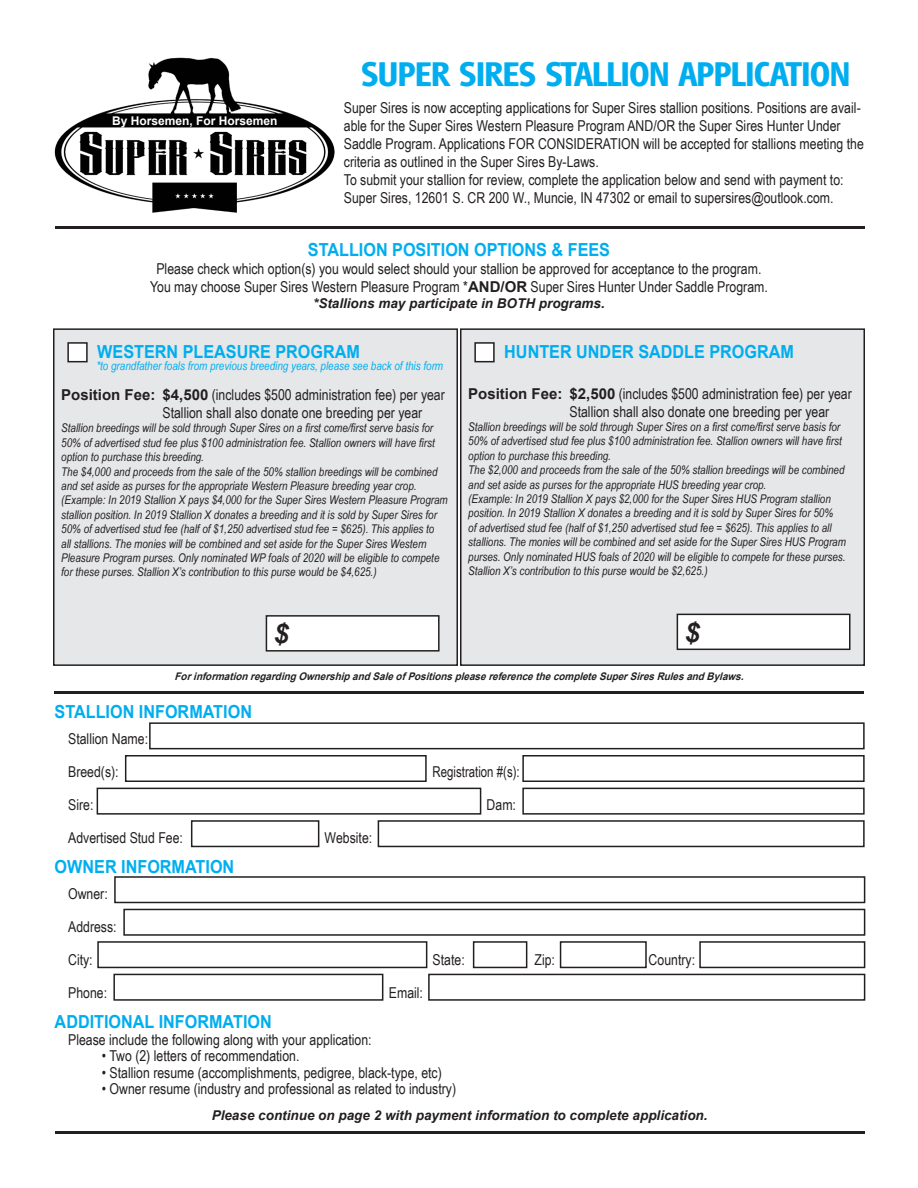
<style>
.page{position:relative;width:918px;height:1188px;background:#fff}
.page>*{position:absolute;margin:0;border:0;box-sizing:border-box;transform-origin:0 0}
.t1{font:700 33px "Glasgow Serial";color:#00aeef}
.t2{font:italic 700 27px "Arial";color:#231f20}
.t3{font:700 18px "Arial";color:#00aeef;scale:.9 1}
.t4{font:15px/18px "Arial Narrow";color:#231f20}
.t5{font:15px "Arial Narrow";color:#231f20;scale:.93 1}
.t6{font:italic 700 13.5px "Arial";color:#231f20}
.t7{font:italic 12px/14.4px "Arial Narrow";color:#231f20}
.t8{font:italic 12px "Arial Narrow";color:#00aeef}
.t9{font:700 12px "Arial";color:#fff}
.t10{font:italic 700 10.5px "Arial";color:#231f20;scale:.94 1}
.s1{font-family:"Arial";font-weight:700}
</style>
<div class="page">
<img style="left:54px;top:57px;width:281px;height:156px">
<hr style="left:55px;top:226px;width:810px;height:3px;background:#231f20">
<div style="left:54px;top:329px;width:403px;height:336px;background:#e6e7e9"></div>
<div style="left:53px;top:328px;width:405px;height:338px;border:2px solid #231f20"></div>
<hr style="left:54px;top:692px;width:810px;height:2px;background:#231f20">
<div style="left:68px;top:343px;width:19px;height:19px;background:#fff"></div>
<div style="left:67px;top:342px;width:21px;height:20px;border:2px solid #231f20"></div>
<div style="left:149px;top:722px;width:716px;height:27px;border:2px solid #231f20"></div>
<div style="left:125px;top:755px;width:302px;height:27px;border:2px solid #231f20"></div>
<div style="left:97px;top:941px;width:330px;height:27px;border:2px solid #231f20"></div>
<div style="left:473px;top:941px;width:54px;height:27px;border:2px solid #231f20"></div>
<div style="left:560px;top:941px;width:87px;height:27px;border:2px solid #231f20"></div>
<div style="left:113px;top:974px;width:270px;height:27px;border:2px solid #231f20"></div>
<div style="left:428px;top:974px;width:437px;height:27px;border:2px solid #231f20"></div>
<div style="left:522px;top:755px;width:343px;height:27px;border:2px solid #231f20"></div>
<div style="left:114px;top:876px;width:751px;height:27px;border:2px solid #231f20"></div>
<div style="left:123px;top:909px;width:742px;height:27px;border:2px solid #231f20"></div>
<div style="left:97px;top:788px;width:384px;height:27px;border:2px solid #231f20"></div>
<div style="left:522px;top:788px;width:343px;height:27px;border:2px solid #231f20"></div>
<div style="left:191px;top:820px;width:128px;height:27px;border:2px solid #231f20"></div>
<div style="left:378px;top:820px;width:487px;height:27px;border:2px solid #231f20"></div>
<div style="left:699px;top:941px;width:166px;height:27px;border:2px solid #231f20"></div>
<div style="left:461px;top:329px;width:403px;height:336px;background:#e6e7e9"></div>
<div style="left:460px;top:328px;width:405px;height:338px;border:2px solid #231f20"></div>
<div style="left:475px;top:343px;width:19px;height:19px;background:#fff"></div>
<div style="left:474px;top:342px;width:21px;height:20px;border:2px solid #231f20"></div>
<hr style="left:55px;top:1131px;width:810px;height:3px;background:#231f20">
<div style="left:266px;top:616px;width:173px;height:35px;background:#fff"></div>
<div style="left:266px;top:615px;width:174px;height:37px;border:2px solid #231f20"></div>
<div style="left:677px;top:614px;width:173px;height:35px;background:#fff"></div>
<div style="left:677px;top:614px;width:173px;height:36px;border:2px solid #231f20"></div>
<p class="t9" style="left:112px;top:112px;width:167px">By Horsemen, For Horsemen</p>
<p class="t1" style="left:361px;top:51px;width:490px">SUPER SIRES STALLION APPLICATION</p>
<p class="t4" style="left:344px;top:98px;width:522px">Super Sires is now accepting applications for Super Sires stallion positions. Positions are avail&shy;able for the Super Sires Western Pleasure Program AND/OR the Super Sires Hunter Under Saddle Program. Applications FOR CONSIDERATION will be accepted for stallions meeting the criteria as outlined in the Super Sires By-Laws.</p>
<p class="t4" style="left:344px;top:170px;width:501px">To submit your stallion for review, complete the application below and send with payment to:</p>
<p class="t4" style="left:344px;top:188px;width:491px">Super Sires, 12601 S. CR 200 W., Muncie, IN 47302 or email to supersires@outlook.com.</p>
<p class="t3" style="left:308px;top:237px;width:337px">STALLION POSITION OPTIONS &amp; FEES</p>
<p class="t4" style="left:156px;top:259px;width:607px">Please check which option(s) you would select should your stallion be approved for acceptance to the program.</p>
<p class="t4" style="left:150px;top:277px;width:619px">You may choose Super Sires Western Pleasure Program *<span class="s1">AND/OR</span> Super Sires Hunter Under Saddle Program.</p>
<p class="t6" style="left:313px;top:295px;width:293px">*Stallions may participate in BOTH programs.</p>
<p class="t3" style="left:504px;top:339px;width:323px">HUNTER UNDER SADDLE PROGRAM</p>
<p class="t4" style="left:468px;top:384px;width:385px"><span class="s1">Position Fee: $2,500</span> (includes $500 administration fee) per year</p>
<p class="t4" style="left:570px;top:402px;width:261px">Stallion shall also donate one breeding per year</p>
<p class="t7" style="left:468px;top:419px;width:375px">Stallion breedings will be sold through Super Sires on a first come/first serve basis for<br>50% of advertised stud fee plus $100 administration fee. Stallion owners will have first option to purchase this breeding.</p>
<p class="t7" style="left:468px;top:463px;width:378px">The $2,000 and proceeds from the sale of the 50% stallion breedings will be combined and set aside as purses for the appropriate HUS breeding year crop.</p>
<p class="t7" style="left:468px;top:491px;width:379px">(Example: In 2019 Stallion X pays $2,000 for the Super Sires HUS Program stallion position. In 2019 Stallion X donates a breeding and it is sold by Super Sires for 50%<br>of advertised stud fee (half of $1,250 advertised stud fee = $625). This applies to all stallions. The monies will be combined and set aside for the Super Sires HUS Program purses. Only nominated HUS foals of 2020 will be eligible to compete for these purses.<br>Stallion X’s contribution to this purse would be $2,625.)</p>
<p class="t3" style="left:97px;top:339px;width:294px">WESTERN PLEASURE PROGRAM</p>
<p class="t8" style="left:96px;top:357px;width:348px">*to grandfather foals from previous breeding years, please see back of this form</p>
<p class="t4" style="left:61px;top:385px;width:385px"><span class="s1">Position Fee: $4,500</span> (includes $500 administration fee) per year</p>
<p class="t4" style="left:162px;top:403px;width:261px">Stallion shall also donate one breeding per year</p>
<p class="t7" style="left:61px;top:421px;width:375px">Stallion breedings will be sold through Super Sires on a first come/first serve basis for<br>50% of advertised stud fee plus $100 administration fee. Stallion owners will have first option to purchase this breeding.</p>
<p class="t7" style="left:61px;top:464px;width:378px">The $4,000 and proceeds from the sale of the 50% stallion breedings will be combined and set aside as purses for the appropriate Western Pleasure breeding year crop.</p>
<p class="t7" style="left:61px;top:493px;width:388px">(Example: In 2019 Stallion X pays $4,000 for the Super Sires Western Pleasure Program stallion position. In 2019 Stallion X donates a breeding and it is sold by Super Sires for 50% of advertised stud fee (half of $1,250 advertised stud fee = $625). This applies to<br>all stallions. The monies will be combined and set aside for the Super Sires Western Pleasure Program purses. Only nominated WP foals of 2020 will be eligible to compete for these purses. Stallion X’s contribution to this purse would be $4,625.)</p>
<p class="t2" style="left:274px;top:616px;width:17px">$</p>
<p class="t2" style="left:685px;top:614px;width:17px">$</p>
<p class="t10" style="left:175px;top:669px;width:611px">ForinformationregardingOwnershipandSaleofPositionspleasereferencethecompleteSuperSiresRulesandBylaws.</p>
<p class="t3" style="left:55px;top:699px;width:221px">STALLION INFORMATION</p>
<p class="t4" style="left:68px;top:729px;width:81px">Stallion Name:</p>
<p class="t4" style="left:68px;top:762px;width:52px">Breed(s):</p>
<p class="t5" style="left:433px;top:760px;width:95px">Registration #(s):</p>
<p class="t4" style="left:68px;top:795px;width:27px">Sire:</p>
<p class="t4" style="left:487px;top:795px;width:31px">Dam:</p>
<p class="t4" style="left:68px;top:828px;width:116px">Advertised Stud Fee:</p>
<p class="t4" style="left:325px;top:828px;width:49px">Website:</p>
<p class="t3" style="left:55px;top:854px;width:201px">OWNER INFORMATION</p>
<p class="t4" style="left:68px;top:884px;width:41px">Owner:</p>
<p class="t4" style="left:68px;top:917px;width:50px">Address:</p>
<p class="t4" style="left:68px;top:950px;width:26px">City:</p>
<p class="t4" style="left:433px;top:950px;width:34px">State:</p>
<p class="t4" style="left:535px;top:950px;width:22px">Zip:</p>
<p class="t4" style="left:649px;top:950px;width:48px">Country:</p>
<p class="t4" style="left:68px;top:983px;width:40px">Phone:</p>
<p class="t4" style="left:389px;top:983px;width:36px">Email:</p>
<p class="t3" style="left:55px;top:1009px;width:243px">ADDITIONAL INFORMATION</p>
<p class="t4" style="left:68px;top:1030px;width:305px">Please include the following along with your application:</p>
<p class="t4" style="left:102px;top:1047px;width:199px">• Two (2) letters of recommendation.</p>
<p class="t4" style="left:102px;top:1063px;width:341px">• Stallion resume (accomplishments, pedigree, black-type, etc)</p>
<p class="t4" style="left:102px;top:1080px;width:356px">• Owner resume (industry and professional as related to industry)</p>
<p class="t6" style="left:212px;top:1106px;width:497px">Please continue on page 2 with payment information to complete application.</p>
</div>
